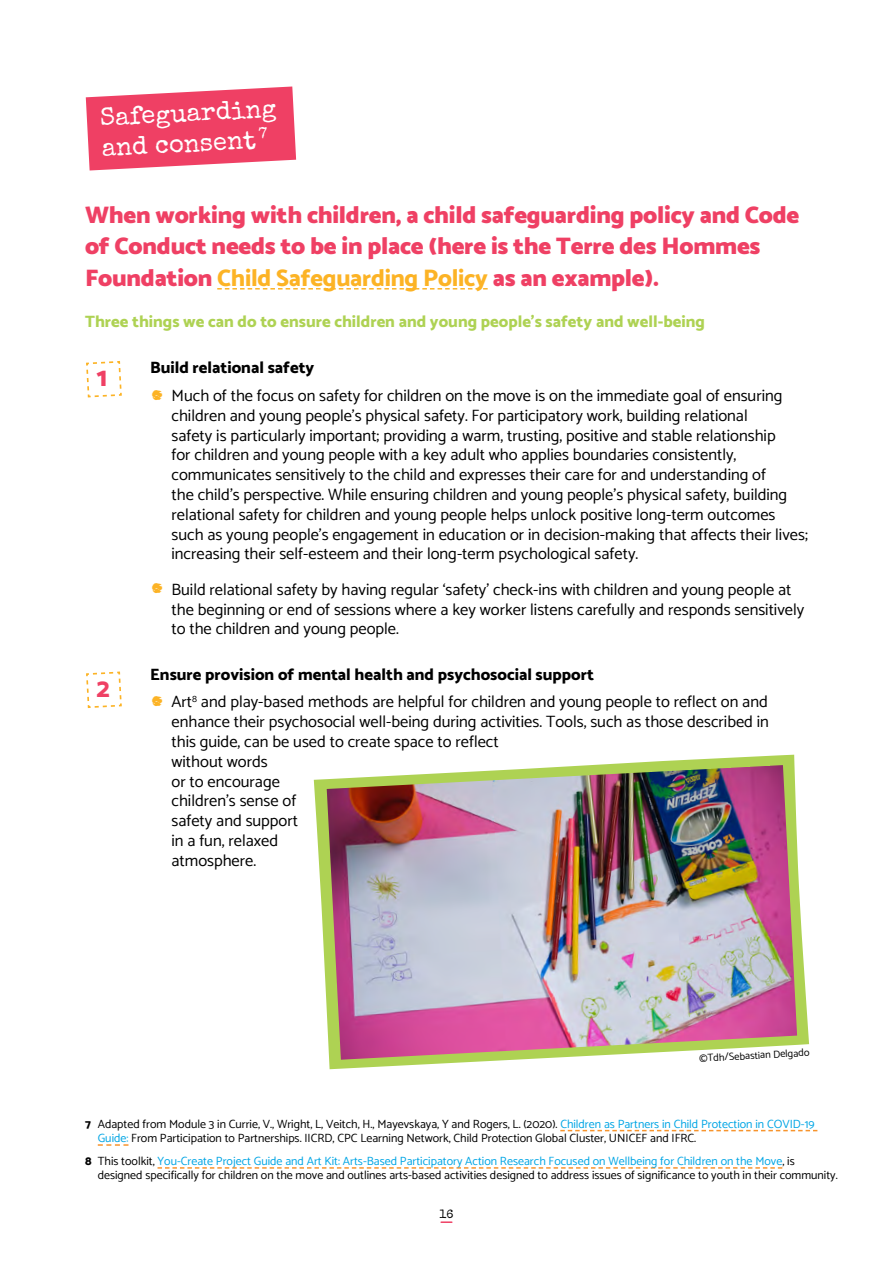
<style>
.page{position:relative;width:893px;height:1263px;background:#fff}
.page>*{position:absolute;margin:0;border:0;box-sizing:border-box;transform-origin:0 0}
.body{font:40.5px "Special Elite";color:#fcb325}
.body-2{font:800 27px "Catamaran";color:#ef4064}
.t1{font:25.5px/30.6px "Special Elite";color:#fff}
.large_text{font:900 24px/31.5px "Catamaran";letter-spacing:-.01em;color:#ef4064}
.body-3{font:16.5px/19.8px "Catamaran";color:#000}
.body-4{font:800 16.5px "Catamaran";color:#000}
.body-5{font:800 16.5px "Catamaran";color:#aed253}
.source_text{font:12px/14.4px "Catamaran";color:#000}
.t2{font:12px "Special Elite";color:#000}
.body-6{font:10.5px "Catamaran";color:#000}
.s1{font-weight:800;color:#fcb325}
.s2{font-weight:800}
.s3{color:#00a5e4}
</style>
<div class="page">
<svg style="left:441px;top:1221px;width:11px;height:2px"></svg>
<svg style="left:217px;top:288px;width:271px;height:2px"></svg>
<svg style="left:560px;top:1130px;width:257px;height:1px"></svg>
<svg style="left:98px;top:1144px;width:30px;height:2px"></svg>
<svg style="left:158px;top:1167px;width:624px;height:2px"></svg>
<svg style="left:86px;top:361px;width:36px;height:37px"></svg>
<svg style="left:86px;top:671px;width:36px;height:38px"></svg>
<svg style="left:314px;top:755px;width:495px;height:314px"></svg>
<img style="left:327px;top:765px;width:470px;height:295px">
<svg style="left:86px;top:86px;width:210px;height:84px;background:#f15a79"></svg>
<h2 class="t1" style="left:99px;top:102px;width:178px;rotate:-3deg">Safeguarding and consent</h2>
<p class="large_text" style="left:85px;top:198px;width:716px">When working with children, a child safeguarding policy and Code of Conduct needs to be in place (here is the Terre des Hommes<br>Foundation <span class="s1">Child Safeguarding Policy</span> as an example).</p>
<p class="body-5" style="left:85px;top:309px;width:621px">Three things we can do to ensure children and young people’s safety and well-being</p>
<p class="body-2" style="left:97px;top:357px;width:12px">1</p>
<p class="body-2" style="left:97px;top:667px;width:15px">2</p>
<p class="body-4" style="left:150px;top:355px;width:166px">Build relational safety</p>
<p class="body" style="left:150px;top:361px;width:16px">.</p>
<p class="body-3" style="left:171px;top:385px;width:638px">Much of the focus on safety for children on the move is on the immediate goal of ensuring children and young people’s physical safety. For participatory work, building relational<br>safety is particularly important; providing a warm, trusting, positive and stable relationship<br>for children and young people with a key adult who applies boundaries consistently, communicates sensitively to the child and expresses their care for and understanding of<br>the child’s perspective. While ensuring children and young people’s physical safety, building relational safety for children and young people helps unlock positive long-term outcomes such as young people’s engagement in education or in decision-making that affects their lives; increasing their self-esteem and their long-term psychological safety.</p>
<p class="body" style="left:150px;top:554px;width:16px">.</p>
<p class="body-3" style="left:171px;top:579px;width:634px">Build relational safety by having regular ‘safety’ check-ins with children and young people at the beginning or end of sessions where a key worker listens carefully and responds sensitively to the children and young people.</p>
<p class="body-4" style="left:150px;top:661px;width:445px">Ensure provision of mental health and psychosocial support</p>
<p class="body" style="left:150px;top:667px;width:16px">.</p>
<p class="body-3" style="left:171px;top:691px;width:599px">Art<sup>8</sup> and play-based methods are helpful for children and young people to reflect on and enhance their psychosocial well-being during activities. Tools, such as those described in this guide, can be used to create space to reflect<br>without words<br>or to encourage<br>children’s sense of<br>safety and support<br>in a fun, relaxed<br>atmosphere.</p>
<p class="body-6" style="left:699px;top:1050px;width:112px;rotate:-3deg">©Tdh/Sebastian Delgado</p>
<p class="source_text" style="left:98px;top:1116px;width:718px;text-indent:-13px"><span class="s2">7</span> Adapted from Module 3 in Currie, V., Wright, L, Veitch, H., Mayevskaya, Y and Rogers, L. (2020). <span class="s3">Children as Partners in Child Protection in COVID-19<br>Guide:</span> From Participation to Partnerships. IICRD, CPC Learning Network, Child Protection Global Cluster, UNICEF and IFRC.</p>
<p class="source_text" style="left:98px;top:1153px;width:741px;text-indent:-13px"><span class="s2">8</span> This toolkit, <span class="s3">You-Create Project Guide and Art Kit: Arts-Based Participatory Action Research Focused on Wellbeing for Children on the Move</span>, is designed specifically for children on the move and outlines arts-based activities designed to address issues of significance to youth in their community.</p>
<p class="t2" style="left:440px;top:1206px;width:15px">16</p>
</div>
